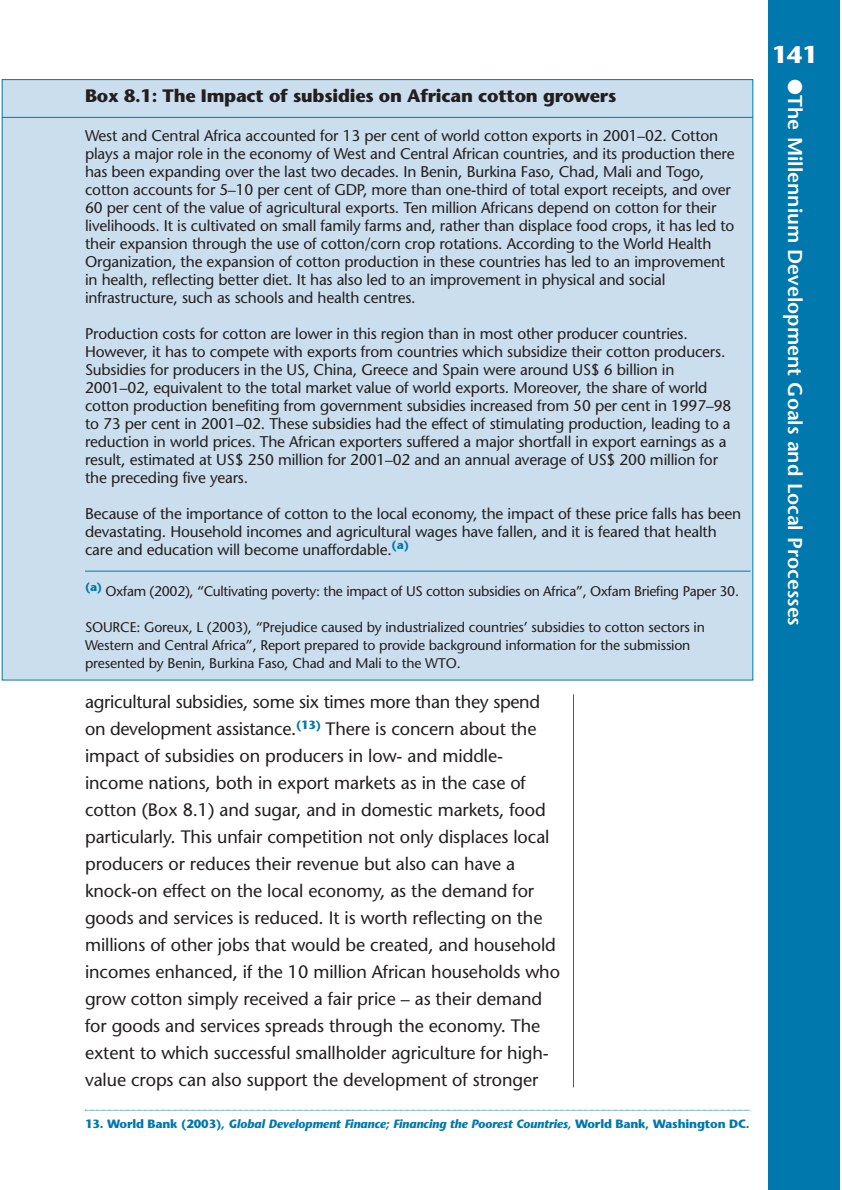
<style>
.page{position:relative;width:842px;height:1190px;background:#fff}
.page>*{position:absolute;margin:0;border:0;box-sizing:border-box;transform-origin:0 0}
.t1{font:700 24px "Stone Sans";color:#fff}
.t2{font:600 20px "Stone Sans";color:#fff}
.t3{font:18px/27px "Stone Sans";letter-spacing:-.005em;color:#231f1f}
.t4{font:700 18px "Stone Sans";letter-spacing:-.015em;color:#231f1f}
.t5{font:15.6px/18px "Stone Sans";letter-spacing:-.01em;color:#231f1f}
.t6{font:14px/18px "Stone Sans";letter-spacing:-.01em;color:#231f1f}
.t7{font:italic 700 12px "Stone Sans";letter-spacing:-.015em;color:#0078ad}
.s1{font-style:normal}
</style>
<div class="page">
<div style="left:768px;top:0;width:72px;height:1190px;background:#0078ad"></div>
<hr style="left:573px;top:694px;width:1px;height:393px;background:#0078ad">
<svg style="left:85px;top:1110px;width:667px;height:1px"></svg>
<div style="left:2px;top:79px;width:751px;height:602px;background:#cbdeee"></div>
<hr style="left:2px;top:117px;width:751px;height:1px;background:#0078ad">
<p class="t4" style="left:85px;top:89px;width:533px">Box 8.1: The Impact of subsidies on African cotton growers</p>
<p class="t5" style="left:85px;top:128px;width:651px">West and Central Africa accounted for 13 per cent of world cotton exports in 2001–02. Cotton plays a major role in the economy of West and Central African countries, and its production there has been expanding over the last two decades. In Benin, Burkina Faso, Chad, Mali and Togo, cotton accounts for 5–10 per cent of GDP, more than one-third of total export receipts, and over 60 per cent of the value of agricultural exports. Ten million Africans depend on cotton for their livelihoods. It is cultivated on small family farms and, rather than displace food crops, it has led to their expansion through the use of cotton/corn crop rotations. According to the World Health Organization, the expansion of cotton production in these countries has led to an improvement in health, reflecting better diet. It has also led to an improvement in physical and social infrastructure, such as schools and health centres.</p>
<p class="t5" style="left:85px;top:326px;width:648px">Production costs for cotton are lower in this region than in most other producer countries.<br>However, it has to compete with exports from countries which subsidize their cotton producers.<br>Subsidies for producers in the US, China, Greece and Spain were around US$ 6 billion in 2001–02, equivalent to the total market value of world exports. Moreover, the share of world cotton production benefiting from government subsidies increased from 50 per cent in 1997–98 to 73 per cent in 2001–02. These subsidies had the effect of stimulating production, leading to a reduction in world prices. The African exporters suffered a major shortfall in export earnings as a result, estimated at US$ 250 million for 2001–02 and an annual average of US$ 200 million for the preceding five years.</p>
<p class="t5" style="left:85px;top:506px;width:658px">Because of the importance of cotton to the local economy, the impact of these price falls has been devastating. Household incomes and agricultural wages have fallen, and it is feared that health care and education will become unaffordable.<sup>(a)</sup></p>
<p class="t6" style="left:85px;top:584px;width:656px"><sup>(a)</sup> Oxfam (2002), “Cultivating poverty: the impact of US cotton subsidies on Africa”, Oxfam Briefing Paper 30.</p>
<p class="t6" style="left:85px;top:620px;width:621px">SOURCE: Goreux, L (2003), “Prejudice caused by industrialized countries’ subsidies to cotton sectors in<br>Western and Central Africa”, Report prepared to provide background information for the submission presented by Benin, Burkina Faso, Chad and Mali to the WTO.</p>
<p class="t3" style="left:85px;top:690px;width:477px">agricultural subsidies, some six times more than they spend on development assistance.<sup>(13)</sup> There is concern about the impact of subsidies on producers in low- and middle&shy;income nations, both in export markets as in the case of cotton (Box 8.1) and sugar, and in domestic markets, food particularly. This unfair competition not only displaces local producers or reduces their revenue but also can have a knock-on effect on the local economy, as the demand for goods and services is reduced. It is worth reflecting on the millions of other jobs that would be created, and household incomes enhanced, if the 10 million African households who grow cotton simply received a fair price – as their demand for goods and services spreads through the economy. The extent to which successful smallholder agriculture for high&shy;value crops can also support the development of stronger</p>
<p class="t7" style="left:85px;top:1119px;width:666px"><span class="s1">13. World Bank (2003),</span> Global Development Finance; Financing the Poorest Countries, <span class="s1">World Bank, Washington DC.</span></p>
<h1 class="t1" style="left:772px;top:45px;width:47px">141</h1>
<p class="t2" style="left:803px;top:79px;width:548px;rotate:90deg">●The Millennium Development Goals and Local Processes</p>
</div>
